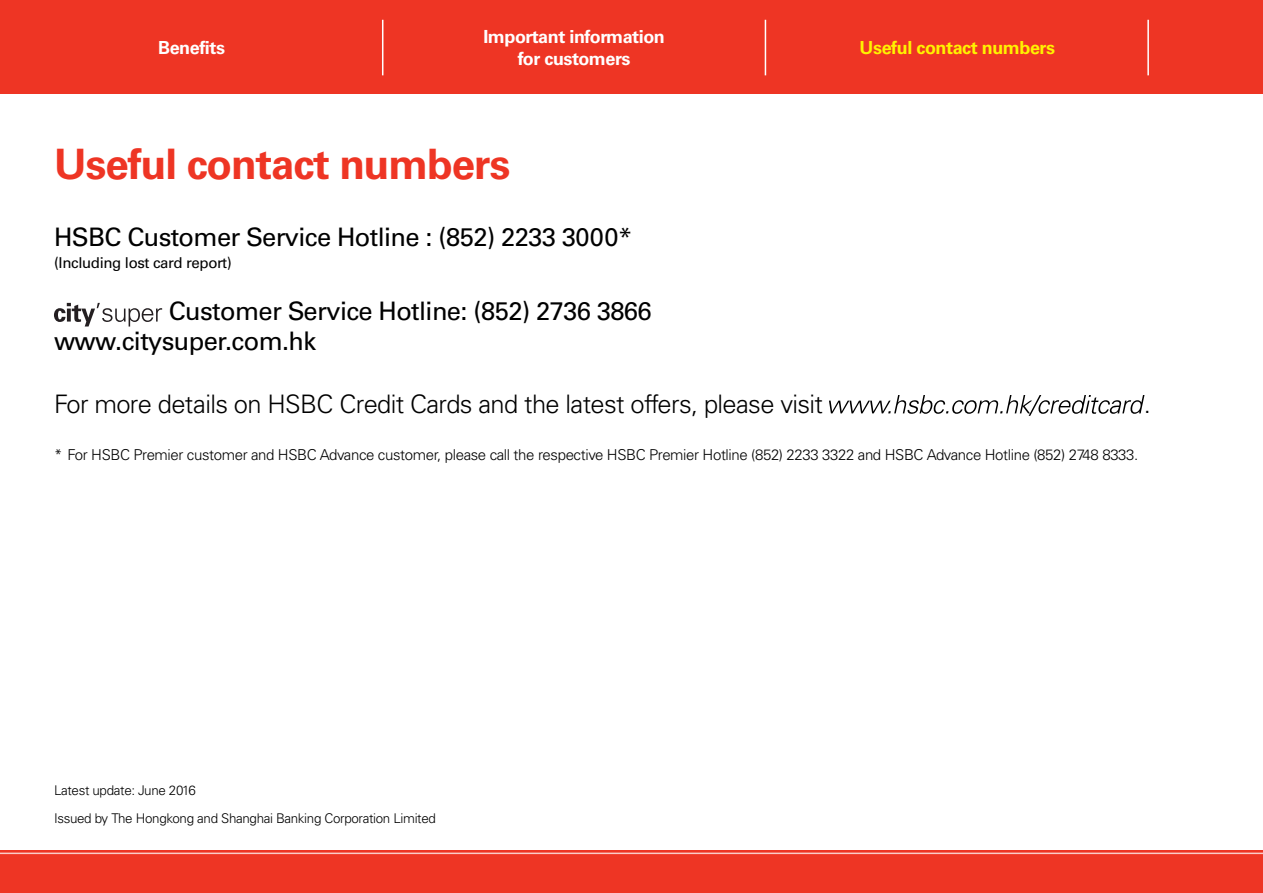
<style>
.page{position:relative;width:1263px;height:893px;background:#fff}
.page>*{position:absolute;margin:0;border:0;box-sizing:border-box;transform-origin:0 0}
.t1{font:700 42px "Univers LT Std";letter-spacing:-.025em;color:#ee3524}
.t2{font:25.5px/30px "Univers LT Std";letter-spacing:-.025em;color:#000}
.t3{font:300 25.5px "Univers LT Std";letter-spacing:-.025em;color:#000}
.t4{font:700 18px/21.8px "Univers LT Std";letter-spacing:-.025em;color:#fff;text-align:center}
.t5{font:700 18px "Univers LT Std";letter-spacing:-.025em;color:#fff200}
.t6{font:300 15px "Univers LT Std";letter-spacing:-.025em;color:#000}
.t7{font:15px "Univers LT Std";letter-spacing:-.025em;color:#000}
.t8{font:300 13.35px "Univers LT Std";letter-spacing:-.025em;color:#000}
</style>
<div class="page">
<div style="left:0;top:850px;width:1263px;height:43px;background:#ee3524"></div>
<div style="left:0;top:0;width:1263px;height:94px;background:#ee3524"></div>
<hr style="left:0;top:853px;width:1263px;height:1px;background:#fff">
<svg style="left:829px;top:395px;width:315px;height:21px"></svg>
<svg style="left:54px;top:303px;width:108px;height:24px"></svg>
<hr style="left:382px;top:20px;width:1px;height:55px;background:#fff">
<hr style="left:765px;top:20px;width:1px;height:55px;background:#fff">
<hr style="left:1147px;top:20px;width:2px;height:55px;background:#fff">
<p class="t4" style="left:158px;top:37px;width:68px">Benefits</p>
<p class="t4" style="left:483px;top:26px;width:183px">Important information for customers</p>
<p class="t5" style="left:859px;top:38px;width:197px">Useful contact numbers</p>
<h1 class="t1" style="left:54px;top:140px;width:458px">Useful contact numbers</h1>
<h2 class="t2" style="left:54px;top:222px;width:580px">HSBC Customer Service Hotline : (852) 2233 3000*</h2>
<p class="t7" style="left:54px;top:253px;width:179px">(Including lost card report)</p>
<h2 class="t2" style="left:54px;top:296px;width:599px;text-indent:115px">Customer Service Hotline: (852) 2736 3866 www.citysuper.com.hk</h2>
<h2 class="t3" style="left:54px;top:388px;width:771px">For more details on HSBC Credit Cards and the latest offers, please visit</h2>
<h2 class="t3" style="left:1144px;top:388px;width:9px">.</h2>
<p class="t6" style="left:54px;top:446px;width:1086px">* For HSBC Premier customer and HSBC Advance customer, please call the respective HSBC Premier Hotline (852) 2233 3322 and HSBC Advance Hotline (852) 2748 8333.</p>
<p class="t8" style="left:54px;top:783px;width:144px">Latest update: June 2016</p>
<p class="t8" style="left:54px;top:810px;width:383px">Issued by The Hongkong and Shanghai Banking Corporation Limited</p>
</div>
